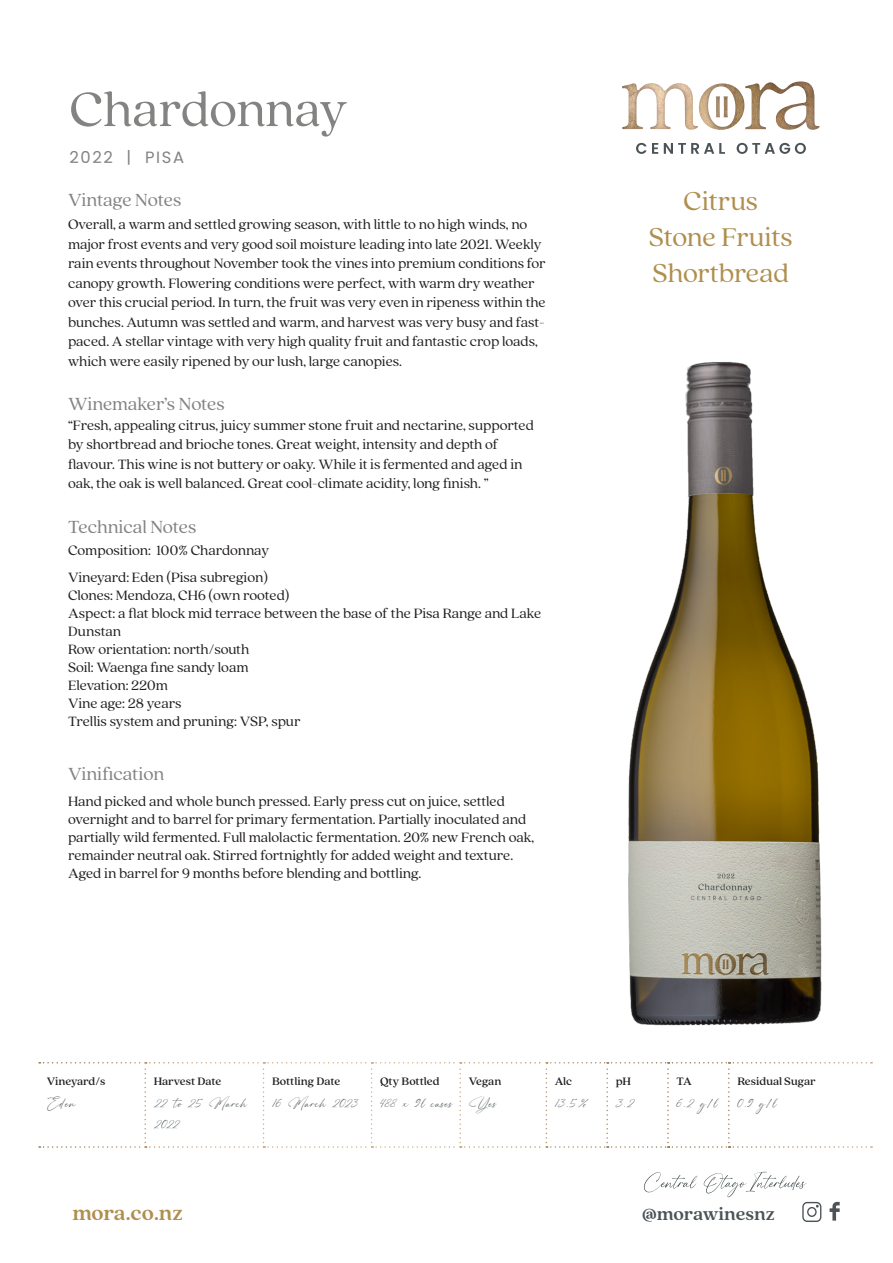
<style>
.page{position:relative;width:893px;height:1263px;background:#fff}
.page>*{position:absolute;margin:0;border:0;box-sizing:border-box;transform-origin:0 0}
.Varietal_Header{font:53.1px "Quincy CF";letter-spacing:-.005em;color:#838381}
._3_Line_Tasting_Note{font:28.5px "Quincy CF";letter-spacing:-.005em;color:#af8f4e}
.t1{font:700 22.5px "Quincy CF";letter-spacing:-.01em;color:#af8f4e}
.t2{font:19.5px "Quincy CF";letter-spacing:-.01em;color:#838381}
.t3{font:700 19.5px "Quincy CF";letter-spacing:-.01em;color:#4b5356}
.t4{font:18px "High Spirited";letter-spacing:.04em;color:#4b5356}
.t5{font:18px/21.6px "High Spirited";letter-spacing:.015em;color:#4b5356}
.Vintage___RI{font:16.35px "Poppins";letter-spacing:.1em;color:#838381}
.t6{font:15px/18px "Quincy CF";letter-spacing:-.005em;color:#231f20}
.t7{font:500 12px "Quincy CF";letter-spacing:-.005em;color:#231f20}
</style>
<div class="page">
<img style="left:628px;top:362px;width:194px;height:664px">
<img style="left:622px;top:83px;width:122px;height:47px">
<img style="left:745px;top:81px;width:75px;height:49px">
<img style="left:723px;top:96px;width:5px;height:21px">
<img style="left:716px;top:96px;width:4px;height:21px">
<svg style="left:636px;top:143px;width:22px;height:11px"></svg>
<svg style="left:664px;top:143px;width:61px;height:11px"></svg>
<svg style="left:737px;top:143px;width:69px;height:11px"></svg>
<svg style="left:39px;top:1062px;width:833px;height:86px"></svg>
<svg style="left:830px;top:1202px;width:10px;height:18px"></svg>
<svg style="left:643px;top:1172px;width:54px;height:20px"></svg>
<svg style="left:704px;top:1172px;width:117px;height:50px"></svg>
<p class="Varietal_Header" style="left:70px;top:72px;width:279px">Chardonnay</p>
<p class="Vintage___RI" style="left:70px;top:148px;width:116px">2022 | PISA</p>
<p class="t2" style="left:68px;top:186px;width:115px">Vintage Notes</p>
<p class="t6" style="left:68px;top:214px;width:479px;line-height:19.5px">Overall, a warm and settled growing season, with little to no high winds, no major frost events and very good soil moisture leading into late 2021. Weekly rain events throughout November took the vines into premium conditions for canopy growth. Flowering conditions were perfect, with warm dry weather over this crucial period. In turn, the fruit was very even in ripeness within the bunches. Autumn was settled and warm, and harvest was very busy and fast&shy;paced. A stellar vintage with very high quality fruit and fantastic crop loads, which were easily ripened by our lush, large canopies.</p>
<p class="t2" style="left:68px;top:391px;width:158px">Winemaker’s Notes</p>
<p class="t6" style="left:68px;top:415px;width:467px;line-height:19.5px">“Fresh, appealing citrus, juicy summer stone fruit and nectarine, supported by shortbread and brioche tones. Great weight, intensity and depth of flavour. This wine is not buttery or oaky. While it is fermented and aged in oak, the oak is well balanced. Great cool-climate acidity, long finish. ”</p>
<p class="t2" style="left:68px;top:513px;width:130px">Technical Notes</p>
<p class="t6" style="left:68px;top:541px;width:203px">Composition: 100% Chardonnay</p>
<p class="t6" style="left:68px;top:567px;width:475px">Vineyard: Eden (Pisa subregion)<br>Clones: Mendoza, CH6 (own rooted)<br>Aspect: a flat block mid terrace between the base of the Pisa Range and Lake<br>Dunstan<br>Row orientation: north/south<br>Soil: Waenga fine sandy loam<br>Elevation: 220m<br>Vine age: 28 years<br>Trellis system and pruning: VSP, spur</p>
<p class="t2" style="left:68px;top:760px;width:98px">Vinification</p>
<p class="t6" style="left:68px;top:792px;width:468px">Hand picked and whole bunch pressed. Early press cut on juice, settled overnight and to barrel for primary fermentation. Partially inoculated and partially wild fermented. Full malolactic fermentation. 20% new French oak, remainder neutral oak. Stirred fortnightly for added weight and texture.<br>Aged in barrel for 9 months before blending and bottling.</p>
<p class="_3_Line_Tasting_Note" style="left:683px;top:181px;width:76px">Citrus</p>
<p class="_3_Line_Tasting_Note" style="left:649px;top:217px;width:145px">Stone Fruits</p>
<p class="_3_Line_Tasting_Note" style="left:653px;top:253px;width:138px">Shortbread</p>
<p class="t7" style="left:47px;top:1073px;width:60px">Vineyard/s</p>
<p class="t4" style="left:47px;top:1094px;width:30px">Eden</p>
<p class="t7" style="left:154px;top:1073px;width:69px">Harvest Date</p>
<p class="t5" style="left:154px;top:1093px;width:95px">22 to 25 March<br>2022</p>
<p class="t7" style="left:272px;top:1073px;width:70px">Bottling Date</p>
<p class="t5" style="left:272px;top:1093px;width:88px">16 March 2023</p>
<p class="t7" style="left:380px;top:1073px;width:61px">Qty Bottled</p>
<p class="t4" style="left:380px;top:1094px;width:74px">488 x 9l cases</p>
<p class="t7" style="left:469px;top:1073px;width:34px">Vegan</p>
<p class="t4" style="left:469px;top:1094px;width:29px">Yes</p>
<p class="t7" style="left:555px;top:1073px;width:19px">Alc</p>
<p class="t4" style="left:555px;top:1094px;width:36px">13.5%</p>
<p class="t7" style="left:616px;top:1073px;width:17px">pH</p>
<p class="t4" style="left:616px;top:1094px;width:21px">3.2</p>
<p class="t7" style="left:676px;top:1073px;width:17px">TA</p>
<p class="t4" style="left:676px;top:1094px;width:43px">6.2 g/l</p>
<p class="t7" style="left:737px;top:1073px;width:80px">Residual Sugar</p>
<p class="t4" style="left:737px;top:1094px;width:41px">0.9 g/l</p>
<p class="t1" style="left:72px;top:1197px;width:112px">mora.co.nz</p>
<p class="t3" style="left:642px;top:1200px;width:134px">@morawinesnz</p>
</div>
